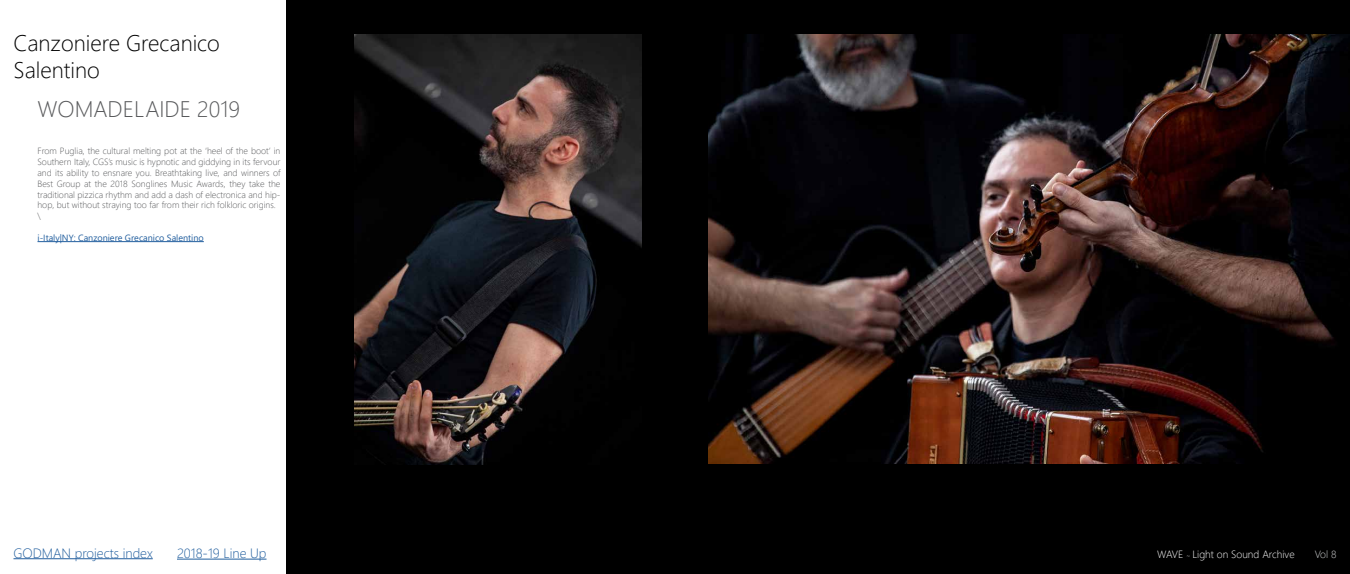
<style>
.page{position:relative;width:1350px;height:574px;background:#fff}
.page>*{position:absolute;margin:0;border:0;box-sizing:border-box;transform-origin:0 0}
.t1{font:300 22.5px/27px "Segoe UI";color:#000}
.t2{font:300 22.5px "Segoe UI";color:#58595b}
.t3{font:300 13.5px "Segoe UI";color:#215e9e}
.t4{font:300 10.5px "Segoe UI";color:#fff}
.t5{font:300 10.5px "Segoe UI";color:#d1d3d4}
.t6{font:300 9px/10.8px "Segoe UI";color:#58595b}
.t7{font:9px "Segoe UI";color:#215e9e}
.s1{font-style:italic;font-size:6.75px}
</style>
<div class="page">
<div style="left:287px;top:0;width:1063px;height:574px;background:#000"></div>
<hr style="left:38px;top:241px;width:166px;height:1px;background:#215e9e">
<img style="left:709px;top:34px;width:641px;height:429px">
<img style="left:354px;top:34px;width:287px;height:430px">
<hr style="left:14px;top:558px;width:139px;height:1px;background:#215e9e">
<hr style="left:177px;top:558px;width:90px;height:1px;background:#215e9e">
<h1 class="t1" style="left:14px;top:27px;width:208px">Canzoniere Grecanico<br>Salentino</h1>
<h1 class="t2" style="left:38px;top:87px;width:204px">WOMADELAIDE 2019</h1>
<p class="t6" style="left:38px;top:145px;width:245px">From Puglia, the cultural melting pot at the ‘heel of the boot’ in Southern Italy, CGS’s music is hypnotic and giddying in its fervour and its ability to ensnare you. Breathtaking live, and winners of Best Group at the 2018 Songlines Music Awards, they take the traditional pizzica rhythm and add a dash of electronica and hip&shy;hop, but without straying too far from their rich folkloric origins. \</p>
<p class="t7" style="left:38px;top:229px;width:168px">i-Italy|NY: Canzoniere Grecanico Salentino</p>
<h2 class="t3" style="left:14px;top:540px;width:141px">GODMAN projects index</h2>
<h2 class="t3" style="left:177px;top:540px;width:91px">2018-19 Line Up</h2>
<p class="t4" style="left:1157px;top:544px;width:139px">WAVE <span class="s1">~</span> Light on Sound Archive</p>
<p class="t5" style="left:1315px;top:544px;width:23px">Vol 8</p>
</div>
